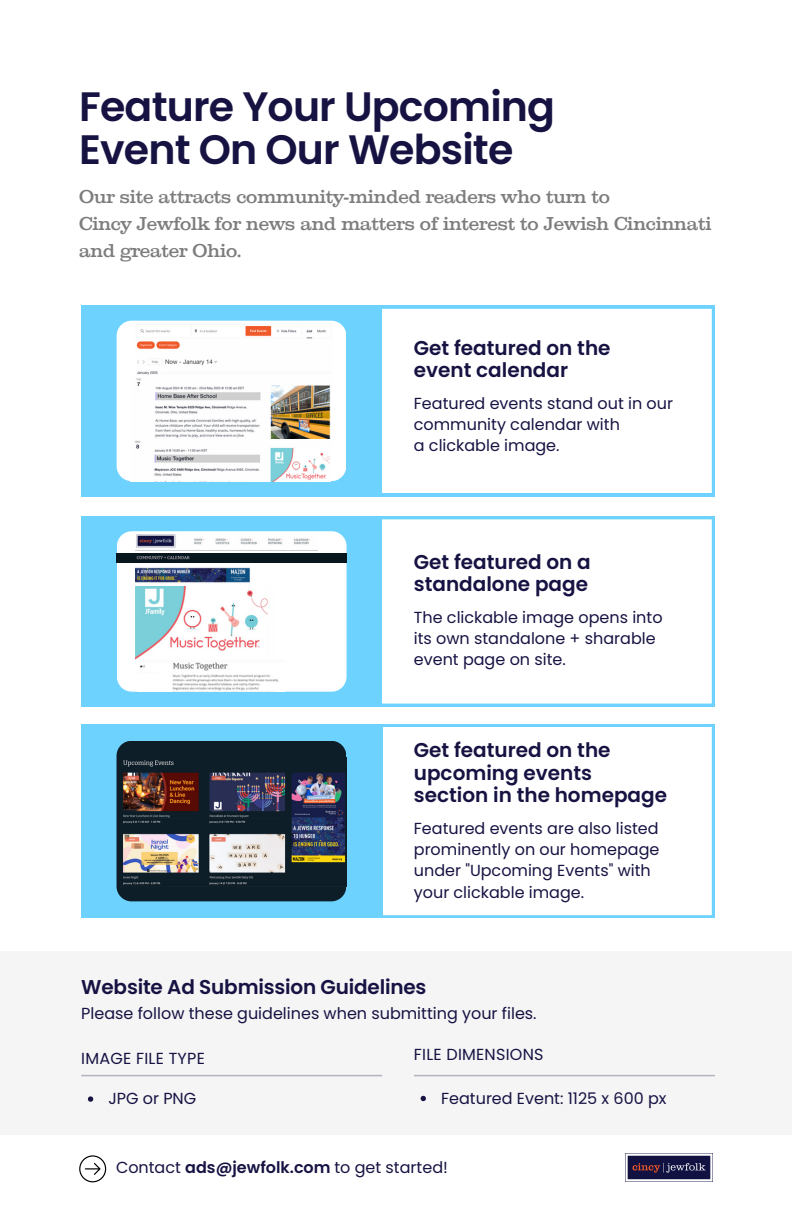
<style>
.page{position:relative;width:792px;height:1224px;background:#fff}
.page>*{position:absolute;margin:0;border:0;box-sizing:border-box;transform-origin:0 0}
.t1{font:600 41px/43.6px "Poppins";letter-spacing:-.02em;color:#161343}
.t2{font:600 20px/22.4px "Poppins";color:#161343}
.t3{font:18px/27px "Clarendon";color:#7d7d7d}
.t4{font:16px/21.4px "Poppins";color:#161343}
.s1{font-weight:600}
</style>
<div class="page">
<svg style="left:382px;top:306px;width:332px;height:190px"></svg>
<svg style="left:382px;top:516px;width:332px;height:191px"></svg>
<div style="left:81px;top:306px;width:301px;height:190px;background:#6dd2fd"></div>
<div style="left:117px;top:321px;width:229px;height:160px;background:#fff;border-radius:15px"></div>
<div style="left:81px;top:516px;width:301px;height:191px;background:#6dd2fd"></div>
<div style="left:117px;top:531px;width:229px;height:161px;background:#fff;border-radius:15px"></div>
<svg style="left:81px;top:724px;width:633px;height:194px"></svg>
<div style="left:81px;top:726px;width:301px;height:192px;background:#6dd2fd"></div>
<div style="left:117px;top:741px;width:229px;height:160px;background:#0d1e28;border-radius:15px"></div>
<img style="left:123px;top:757px;width:224px;height:129px">
<div style="left:0;top:951px;width:792px;height:183px;background:#f5f5f5"></div>
<hr style="left:81px;top:1075px;width:301px;height:1px;background:#161343">
<hr style="left:414px;top:1075px;width:301px;height:1px;background:#161343">
<svg style="left:88px;top:1096px;width:5px;height:6px"></svg>
<svg style="left:421px;top:1096px;width:5px;height:5px"></svg>
<svg style="left:79px;top:1155px;width:27px;height:27px"></svg>
<img style="left:625px;top:1153px;width:87px;height:29px">
<img style="left:136px;top:324px;width:190px;height:51px">
<img style="left:136px;top:378px;width:195px;height:61px">
<img style="left:134px;top:440px;width:196px;height:41px">
<img style="left:136px;top:534px;width:181px;height:17px">
<img style="left:136px;top:567px;width:114px;height:20px">
<img style="left:136px;top:587px;width:132px;height:72px">
<img style="left:139px;top:662px;width:140px;height:29px">
<div style="left:117px;top:553px;width:230px;height:10px;background:#08161e"></div>
<img style="left:136px;top:556px;width:54px;height:4px">
<p class="t1" style="left:79px;top:84px;width:477px">Feature Your Upcoming<br>Event On Our Website</p>
<p class="t3" style="left:79px;top:183px;width:634px">Our site attracts community-minded readers who turn to<br>Cincy Jewfolk for news and matters of interest to Jewish Cincinnati and greater Ohio.</p>
<p class="t2" style="left:414px;top:337px;width:198px">Get featured on the event calendar</p>
<h2 class="t4" style="left:414px;top:392px;width:261px">Featured events stand out in our community calendar with</h2>
<p class="t4" style="left:414px;top:435px;width:147px">a clickable image.</p>
<p class="t2" style="left:414px;top:551px;width:178px">Get featured on a standalone page</p>
<p class="t4" style="left:414px;top:606px;width:250px">The clickable image opens into its own standalone + sharable event page on site.</p>
<p class="t2" style="left:414px;top:739px;width:255px">Get featured on the upcoming events section in the homepage</p>
<p class="t4" style="left:414px;top:817px;width:247px;text-align:justify">Featured events are also listed prominently on our homepage under "Upcoming Events" with</p>
<p class="t4" style="left:414px;top:881px;width:172px">your clickable image.</p>
<p class="t2" style="left:81px;top:976px;width:347px">Website Ad Submission Guidelines</p>
<p class="t4" style="left:81px;top:1003px;width:457px">Please follow these guidelines when submitting your files.</p>
<h3 class="t4" style="left:81px;top:1047px;width:125px">IMAGE FILE TYPE</h3>
<p class="t4" style="left:414px;top:1044px;width:131px">FILE DIMENSIONS</p>
<p class="t4" style="left:108px;top:1088px;width:89px">JPG or PNG</p>
<h1 class="t4" style="left:441px;top:1088px;width:227px">Featured Event: 1125 x 600 px</h1>
<p class="t4" style="left:116px;top:1156px;width:333px">Contact <span class="s1">ads@jewfolk.com</span> to get started!</p>
</div>
